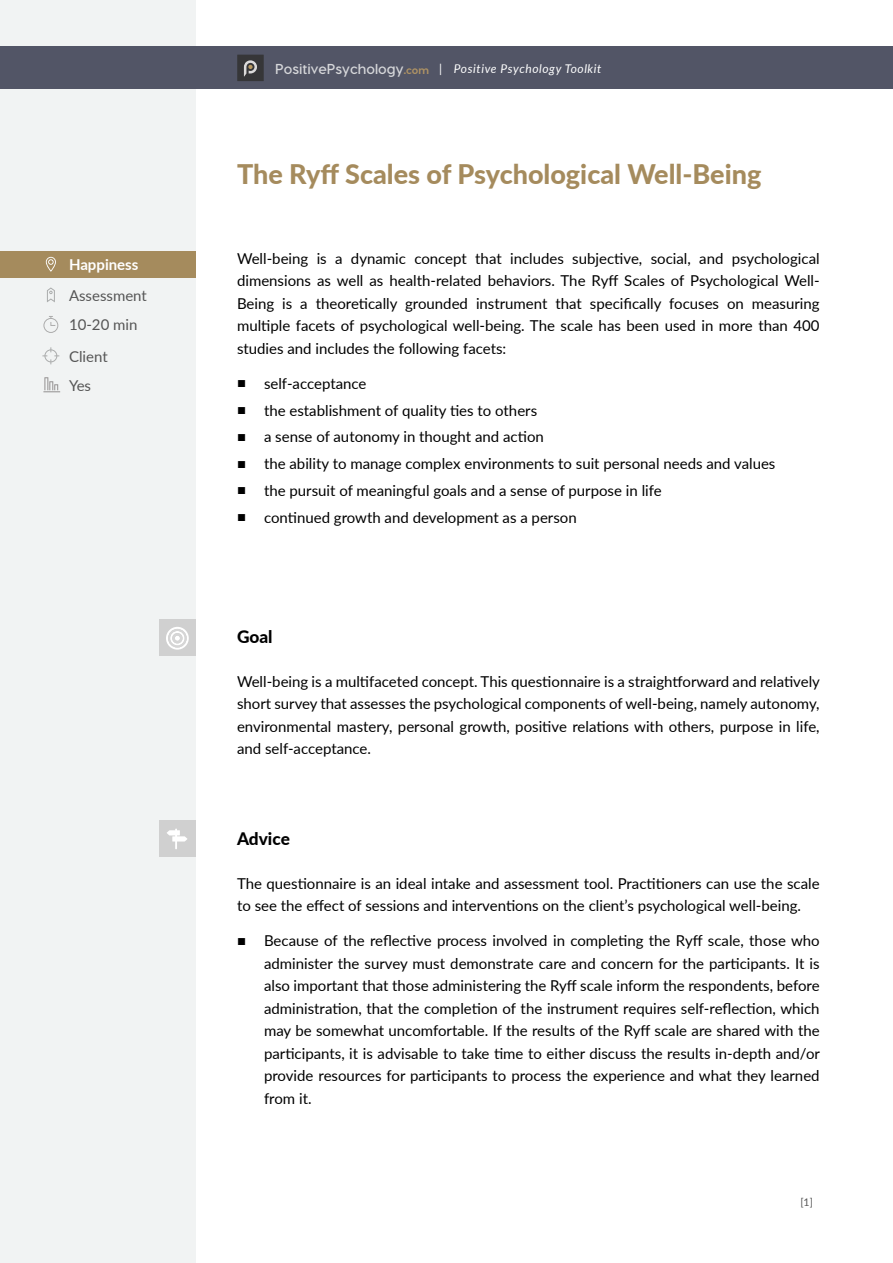
<style>
.page{position:relative;width:893px;height:1263px;background:#fff}
.page>*{position:absolute;margin:0;border:0;box-sizing:border-box;transform-origin:0 0}
.t1{font:800 27px "Lato";color:#a58b5d}
.t2{font:800 17.25px "Lato";color:#000}
.t3{font:15px/22.5px "Lato";color:#000;text-align:justify}
.t4{font:15px/31.3px "Lato";color:#555}
.t5{font:700 15px "Lato";color:#fff}
.t6{font:italic 12px "Lato";letter-spacing:.05em;color:#fff}
.t7{font:10.5px "Lato";color:#555}
.s1{font-family:"Visby CF";font-weight:700;font-style:normal;font-size:14.4px;color:#d6d7da}
.s2{font-family:"Visby CF";font-weight:800;font-style:normal;font-size:10.8px;color:#af9364}
.s3{font-style:normal}
.s4{font-family:"Arial"}
</style>
<div class="page">
<div style="left:0;top:0;width:195px;height:1263px;background:#f1f3f3"></div>
<div style="left:0;top:46px;width:893px;height:43px;background:#525566"></div>
<div style="left:237px;top:55px;width:27px;height:26px;background:#363638"></div>
<svg style="left:244px;top:60px;width:13px;height:17px"></svg>
<div style="left:0;top:251px;width:195px;height:27px;background:#a58b5d"></div>
<svg style="left:47px;top:287px;width:8px;height:15px"></svg>
<svg style="left:43px;top:316px;width:15px;height:17px"></svg>
<svg style="left:42px;top:347px;width:17px;height:17px"></svg>
<svg style="left:46px;top:257px;width:10px;height:15px"></svg>
<div style="left:159px;top:620px;width:36px;height:36px;background:#d0d0d0"></div>
<svg style="left:166px;top:627px;width:23px;height:23px"></svg>
<div style="left:159px;top:821px;width:36px;height:36px;background:#d0d0d0"></div>
<svg style="left:167px;top:828px;width:20px;height:21px"></svg>
<svg style="left:43px;top:377px;width:17px;height:15px"></svg>
<p class="t5" style="left:69px;top:254px;width:71px">Happiness</p>
<p class="t4" style="left:69px;top:279px;width:79px">Assessment</p>
<p class="t4" style="left:69px;top:309px;width:70px">10-20 min<br>Client</p>
<p class="t4" style="left:69px;top:369px;width:24px">Yes</p>
<p class="t6" style="left:275px;top:60px;width:328px"><span class="s1">PositivePsychology</span><span class="s2">.com</span> <span class="s3">|</span> Positive Psychology Toolkit</p>
<h1 class="t1" style="left:237px;top:154px;width:526px">The Ryff Scales of Psychological Well-Being</h1>
<p class="t3" style="left:237px;top:246px;width:584px">Well-being is a dynamic concept that includes subjective, social, and psychological dimensions as well as health-related behaviors. The Ryff Scales of Psychological Well-Being is a theoretically grounded instrument that specifically focuses on measuring multiple facets of psychological well-being. The scale has been used in more than 400 studies and includes the following facets:</p>
<p class="t3" style="left:237px;top:372px;width:131px"><span class="s4">■</span> self-acceptance</p>
<p class="t3" style="left:237px;top:398px;width:302px"><span class="s4">■</span> the establishment of quality ties to others</p>
<p class="t3" style="left:237px;top:425px;width:308px"><span class="s4">■</span> a sense of autonomy in thought and action</p>
<p class="t3" style="left:237px;top:452px;width:540px"><span class="s4">■</span> the ability to manage complex environments to suit personal needs and values</p>
<p class="t3" style="left:237px;top:479px;width:426px"><span class="s4">■</span> the pursuit of meaningful goals and a sense of purpose in life</p>
<p class="t3" style="left:237px;top:505px;width:341px"><span class="s4">■</span> continued growth and development as a person</p>
<p class="t2" style="left:237px;top:624px;width:37px">Goal</p>
<p class="t3" style="left:237px;top:669px;width:584px">Well-being is a multifaceted concept. This questionnaire is a straightforward and relatively short survey that assesses the psychological components of well-being, namely autonomy, environmental mastery, personal growth, positive relations with others, purpose in life, and self-acceptance.</p>
<p class="t2" style="left:237px;top:826px;width:54px">Advice</p>
<p class="t3" style="left:237px;top:871px;width:584px">The questionnaire is an ideal intake and assessment tool. Practitioners can use the scale to see the effect of sessions and interventions on the client’s psychological well-being.</p>
<p class="t3" style="left:264px;top:929px;width:557px;text-indent:-27px"><span class="s4">■</span> Because of the reflective process involved in completing the Ryff scale, those who administer the survey must demonstrate care and concern for the participants. It is also important that those administering the Ryff scale inform the respondents, before administration, that the completion of the instrument requires self-reflection, which may be somewhat uncomfortable. If the results of the Ryff scale are shared with the participants, it is advisable to take time to either discuss the results in-depth and/or provide resources for participants to process the experience and what they learned from it.</p>
<p class="t7" style="left:800px;top:1195px;width:14px">[1]</p>
</div>
